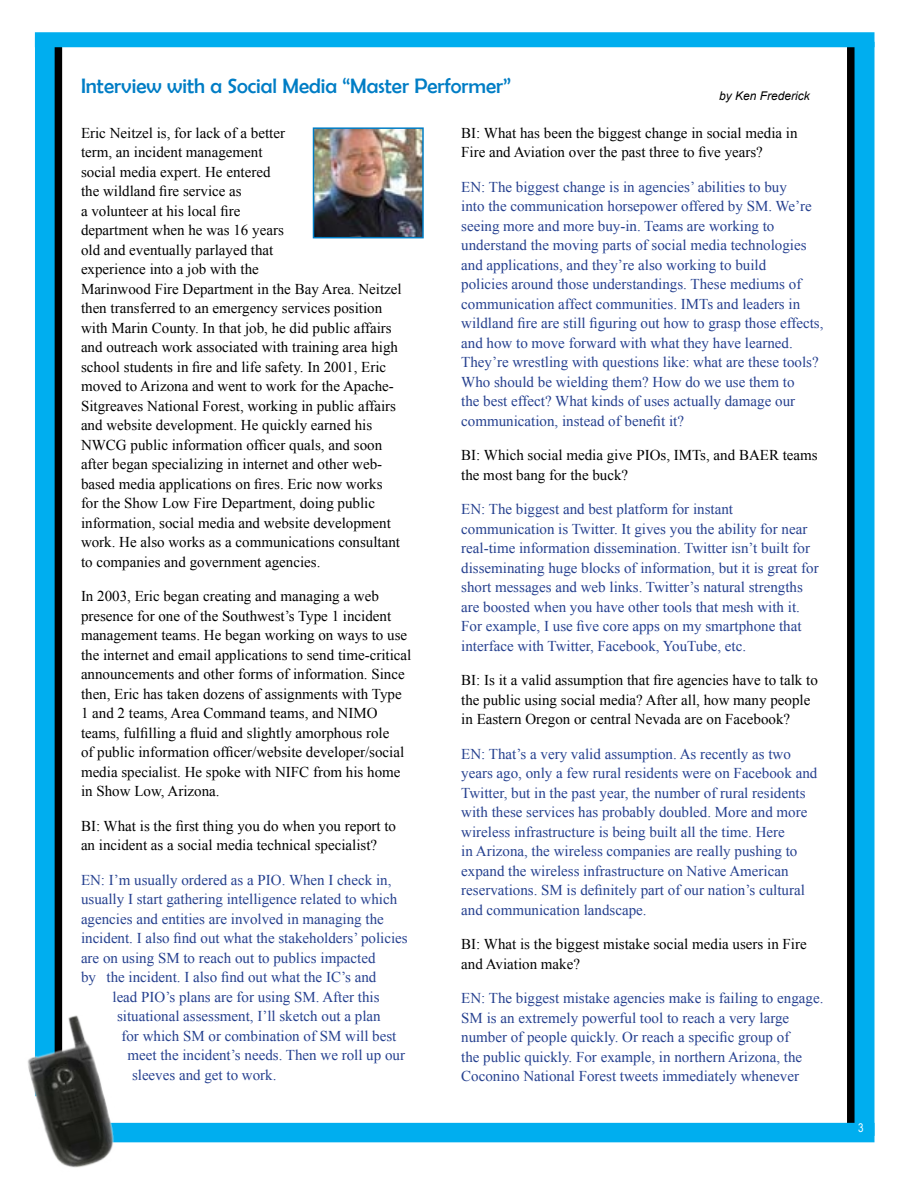
<style>
.page{position:relative;width:918px;height:1188px;background:#fff}
.page>*{position:absolute;margin:0;border:0;box-sizing:border-box;transform-origin:0 0}
.t1{font:21px "Berlin Sans FB";color:#007dc5}
.text{font:15px/19.5px "Times New Roman";color:#000}
.text_blue{font:15px/19.5px "Times New Roman";color:#25408f}
.text-2{font:15px "Times New Roman";color:#25408f}
.contact{font:italic 12px "Arial";color:#000}
.t2{font:12px "Arial Narrow";color:#fff}
</style>
<div class="page">
<div style="left:852px;top:42px;width:22px;height:1094px;background:#00aeef"></div>
<div style="left:847px;top:40px;width:8px;height:1098px;background:#000"></div>
<div style="left:91px;top:1123px;width:783px;height:19px;background:#00aeef"></div>
<div style="left:35px;top:37px;width:22px;height:1059px;background:#00aeef"></div>
<div style="left:55px;top:35px;width:7px;height:1082px;background:#000"></div>
<div style="left:35px;top:32px;width:839px;height:15px;background:#00aeef"></div>
<img style="left:27px;top:989px;width:123px;height:179px">
<img style="left:316px;top:130px;width:105px;height:105px">
<div style="left:313px;top:127px;width:111px;height:111px;border:2px solid #007dc5"></div>
<p class="t1" style="left:81px;top:74px;width:432px">Interview with a Social Media “Master Performer”</p>
<p class="text" style="left:461px;top:123px;width:338px">BI: What has been the biggest change in social media in<br>Fire and Aviation over the past three to five years?</p>
<p class="text_blue" style="left:461px;top:177px;width:364px">EN: The biggest change is in agencies’ abilities to buy<br>into the communication horsepower offered by SM. We’re seeing more and more buy-in. Teams are working to understand the moving parts of social media technologies and applications, and they’re also working to build<br>policies around those understandings. These mediums of communication affect communities. IMTs and leaders in wildland fire are still figuring out how to grasp those effects, and how to move forward with what they have learned.<br>They’re wrestling with questions like: what are these tools?<br>Who should be wielding them? How do we use them to<br>the best effect? What kinds of uses actually damage our communication, instead of benefit it?</p>
<p class="text" style="left:461px;top:445px;width:358px">BI: Which social media give PIOs, IMTs, and BAER teams the most bang for the buck?</p>
<p class="text_blue" style="left:461px;top:499px;width:359px">EN: The biggest and best platform for instant communication is Twitter. It gives you the ability for near real-time information dissemination. Twitter isn’t built for disseminating huge blocks of information, but it is great for short messages and web links. Twitter’s natural strengths are boosted when you have other tools that mesh with it.<br>For example, I use five core apps on my smartphone that interface with Twitter, Facebook, YouTube, etc.</p>
<p class="text" style="left:461px;top:670px;width:358px">BI: Is it a valid assumption that fire agencies have to talk to the public using social media? After all, how many people in Eastern Oregon or central Nevada are on Facebook?</p>
<p class="text_blue" style="left:461px;top:744px;width:358px">EN: That’s a very valid assumption. As recently as two years ago, only a few rural residents were on Facebook and Twitter, but in the past year, the number of rural residents with these services has probably doubled. More and more wireless infrastructure is being built all the time. Here<br>in Arizona, the wireless companies are really pushing to expand the wireless infrastructure on Native American reservations. SM is definitely part of our nation’s cultural and communication landscape.</p>
<p class="text" style="left:461px;top:934px;width:347px">BI: What is the biggest mistake social media users in Fire and Aviation make?</p>
<p class="text_blue" style="left:461px;top:988px;width:364px">EN: The biggest mistake agencies make is failing to engage.<br>SM is an extremely powerful tool to reach a very large number of people quickly. Or reach a specific group of<br>the public quickly. For example, in northern Arizona, the Coconino National Forest tweets immediately whenever</p>
<p class="contact" style="left:719px;top:88px;width:92px">by Ken Frederick</p>
<p class="text" style="left:81px;top:123px;width:322px">Eric Neitzel is, for lack of a better<br>term, an incident management<br>social media expert. He entered<br>the wildland fire service as<br>a volunteer at his local fire<br>department when he was 16 years<br>old and eventually parlayed that<br>experience into a job with the<br>Marinwood Fire Department in the Bay Area. Neitzel then transferred to an emergency services position with Marin County. In that job, he did public affairs and outreach work associated with training area high school students in fire and life safety. In 2001, Eric moved to Arizona and went to work for the Apache-Sitgreaves National Forest, working in public affairs and website development. He quickly earned his NWCG public information officer quals, and soon after began specializing in internet and other web&shy;based media applications on fires. Eric now works for the Show Low Fire Department, doing public information, social media and website development work. He also works as a communications consultant to companies and government agencies.</p>
<p class="text" style="left:81px;top:586px;width:332px">In 2003, Eric began creating and managing a web presence for one of the Southwest’s Type 1 incident management teams. He began working on ways to use the internet and email applications to send time-critical announcements and other forms of information. Since then, Eric has taken dozens of assignments with Type 1 and 2 teams, Area Command teams, and NIMO teams, fulfilling a fluid and slightly amorphous role<br>of public information officer/website developer/social media specialist. He spoke with NIFC from his home in Show Low, Arizona.</p>
<p class="text" style="left:81px;top:816px;width:317px">BI: What is the first thing you do when you report to an incident as a social media technical specialist?</p>
<p class="text-2" style="left:81px;top:870px;width:312px">EN: I’m usually ordered as a PIO. When I check in,</p>
<p class="text-2" style="left:81px;top:889px;width:318px">usually I start gathering intelligence related to which</p>
<p class="text-2" style="left:81px;top:909px;width:304px">agencies and entities are involved in managing the</p>
<p class="text-2" style="left:81px;top:928px;width:328px">incident. I also find out what the stakeholders’ policies</p>
<p class="text-2" style="left:81px;top:948px;width:296px">are on using SM to reach out to publics impacted</p>
<p class="text-2" style="left:81px;top:967px;width:297px">by the incident. I also find out what the IC’s and</p>
<p class="text-2" style="left:112px;top:987px;width:269px">lead PIO’s plans are for using SM. After this</p>
<p class="text-2" style="left:117px;top:1006px;width:265px">situational assessment, I’ll sketch out a plan</p>
<p class="text-2" style="left:122px;top:1026px;width:276px">for which SM or combination of SM will best</p>
<p class="text-2" style="left:128px;top:1045px;width:279px">meet the incident’s needs. Then we roll up our</p>
<p class="text-2" style="left:132px;top:1065px;width:146px">sleeves and get to work.</p>
<p class="t2" style="left:858px;top:1119px;width:7px">3</p>
</div>
